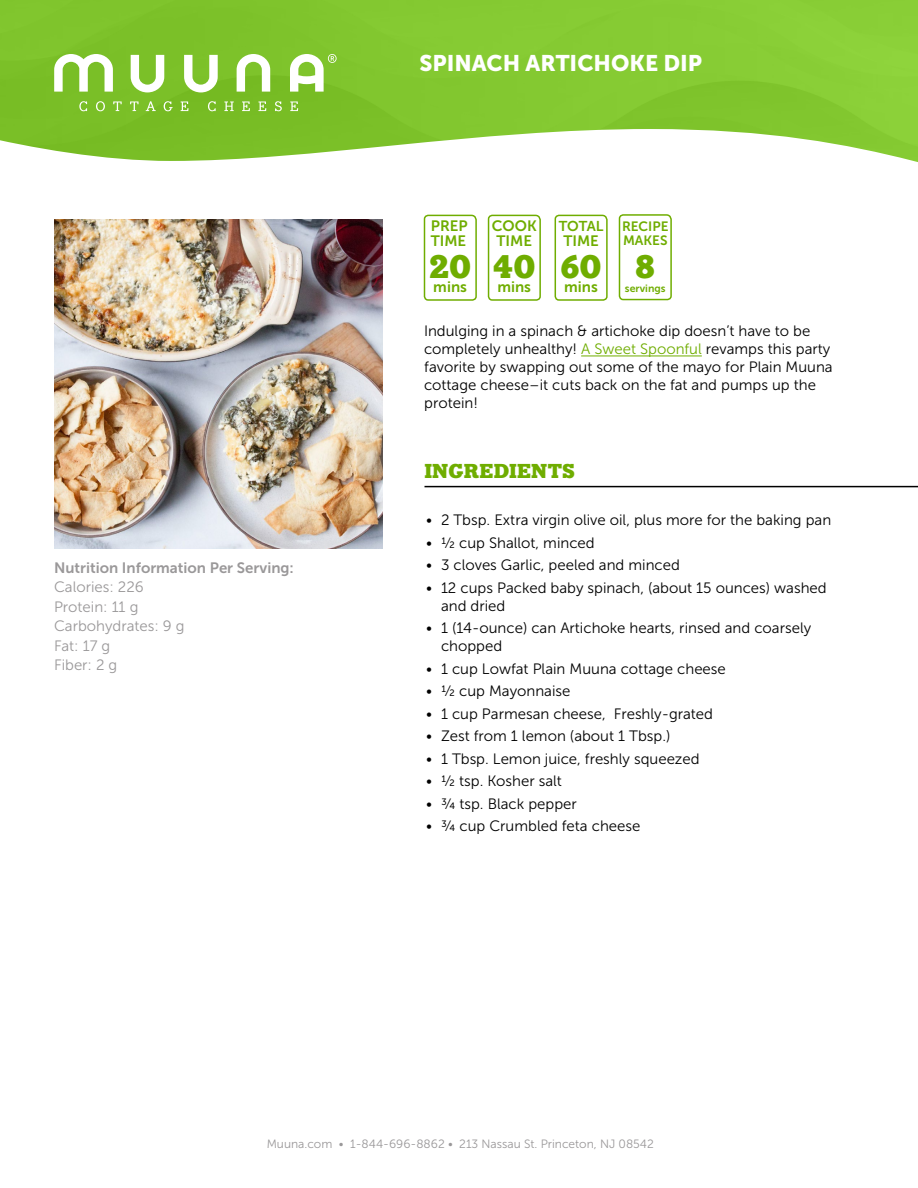
<style>
.page{position:relative;width:918px;height:1188px;background:#fff}
.page>*{position:absolute;margin:0;border:0;box-sizing:border-box;transform-origin:0 0}
.t1{font:900 31.5px "Bodoni Egyptian Pro";color:#6fad00}
.t2{font:22.5px "Museo Sans 900";color:#fff}
.t3{font:900 19.5px "Bodoni Egyptian Pro";color:#6fad00}
.t4{font:15px/18px "Museo Sans 300";color:#000}
.t5{font:15px/19.5px "Museo Sans 300";color:#9a9899}
.t6{font:15px/15px "Museo Sans 700";color:#6fad00}
.t7{font:15px "Museo Sans 700";color:#9a9899}
.t8{font:14.25px "Museo Sans 700";letter-spacing:-.005em;color:#6fad00}
.t9{font:13.5px/13.5px "Museo Sans 700";color:#6fad00}
.t10{font:12px "Museo Sans 300";color:#9a9899}
.t11{font:10.5px "Museo Sans 700";color:#6fad00}
.s1{color:#6fad00}
</style>
<div class="page">
<img style="left:0;top:0;width:918px;height:109px">
<svg style="left:0;top:109px;width:918px;height:440px"></svg>
<svg style="left:618px;top:213px;width:55px;height:88px"></svg>
<hr style="left:424px;top:486px;width:494px;height:1px;background:#000">
<hr style="left:581px;top:356px;width:121px;height:1px;background:#6fad00">
<svg style="left:423px;top:214px;width:55px;height:88px"></svg>
<svg style="left:487px;top:214px;width:55px;height:88px"></svg>
<svg style="left:554px;top:214px;width:54px;height:88px"></svg>
<svg style="left:79px;top:101px;width:8px;height:10px"></svg>
<svg style="left:96px;top:101px;width:9px;height:10px"></svg>
<svg style="left:113px;top:101px;width:9px;height:10px"></svg>
<svg style="left:130px;top:101px;width:9px;height:10px"></svg>
<svg style="left:146px;top:101px;width:10px;height:10px"></svg>
<svg style="left:164px;top:101px;width:9px;height:10px"></svg>
<svg style="left:181px;top:101px;width:8px;height:10px"></svg>
<svg style="left:208px;top:101px;width:8px;height:10px"></svg>
<svg style="left:224px;top:101px;width:10px;height:10px"></svg>
<svg style="left:242px;top:101px;width:8px;height:10px"></svg>
<svg style="left:258px;top:101px;width:8px;height:10px"></svg>
<svg style="left:275px;top:101px;width:7px;height:10px"></svg>
<svg style="left:290px;top:101px;width:8px;height:10px"></svg>
<svg style="left:131px;top:55px;width:33px;height:37px"></svg>
<svg style="left:184px;top:55px;width:34px;height:37px"></svg>
<svg style="left:54px;top:54px;width:59px;height:38px"></svg>
<svg style="left:237px;top:54px;width:33px;height:38px"></svg>
<svg style="left:290px;top:54px;width:47px;height:38px"></svg>
<img style="left:54px;top:220px;width:328px;height:328px">
<h2 class="t2" style="left:419px;top:50px;width:284px">SPINACH ARTICHOKE DIP</h2>
<p class="t6" style="left:431px;top:219px;width:38px">PREP<br>TIME</p>
<p class="t6" style="left:492px;top:219px;width:46px;text-align:center">COOK<br>TIME</p>
<p class="t8" style="left:559px;top:219px;width:46px">TOTAL</p>
<p class="t6" style="left:563px;top:234px;width:37px">TIME</p>
<h1 class="t1" style="left:429px;top:247px;width:174px">20 40 60</h1>
<p class="t6" style="left:433px;top:280px;width:35px">mins</p>
<p class="t6" style="left:497px;top:280px;width:35px">mins</p>
<p class="t6" style="left:564px;top:280px;width:35px">mins</p>
<p class="t9" style="left:622px;top:220px;width:48px">RECIPE<br>MAKES</p>
<p class="t11" style="left:625px;top:283px;width:42px">servings</p>
<h1 class="t1" style="left:635px;top:246px;width:21px">8</h1>
<p class="t4" style="left:424px;top:322px;width:410px">Indulging in a spinach &amp; artichoke dip doesn’t have to be completely unhealthy! <span class="s1">A Sweet Spoonful</span> revamps this party favorite by swapping out some of the mayo for Plain Muuna cottage cheese–it cuts back on the fat and pumps up the protein!</p>
<p class="t7" style="left:54px;top:559px;width:241px">Nutrition Information Per Serving:</p>
<p class="t5" style="left:54px;top:577px;width:132px">Calories: 226<br>Protein: 11 g<br>Carbohydrates: 9 g<br>Fat: 17 g<br>Fiber: 2 g</p>
<h3 class="t3" style="left:424px;top:459px;width:152px">INGREDIENTS</h3>
<p class="t4" style="left:426px;top:511px;width:407px">• 2 Tbsp. Extra virgin olive oil, plus more for the baking pan</p>
<p class="t4" style="left:426px;top:534px;width:170px">• ½ cup Shallot, minced</p>
<p class="t4" style="left:426px;top:556px;width:255px">• 3 cloves Garlic, peeled and minced</p>
<p class="t4" style="left:441px;top:579px;width:387px;text-indent:-15px">• 12 cups Packed baby spinach, (about 15 ounces) washed and dried</p>
<p class="t4" style="left:441px;top:619px;width:372px;text-indent:-15px">• 1 (14-ounce) can Artichoke hearts, rinsed and coarsely chopped</p>
<p class="t4" style="left:426px;top:660px;width:301px">• 1 cup Lowfat Plain Muuna cottage cheese</p>
<p class="t4" style="left:426px;top:682px;width:146px">• ½ cup Mayonnaise</p>
<p class="t4" style="left:426px;top:705px;width:289px">• 1 cup Parmesan cheese, Freshly-grated</p>
<p class="t4" style="left:426px;top:727px;width:246px">• Zest from 1 lemon (about 1 Tbsp.)</p>
<p class="t4" style="left:426px;top:750px;width:275px">• 1 Tbsp. Lemon juice, freshly squeezed</p>
<p class="t4" style="left:426px;top:772px;width:138px">• ½ tsp. Kosher salt</p>
<p class="t4" style="left:426px;top:795px;width:152px">• ¾ tsp. Black pepper</p>
<p class="t4" style="left:426px;top:817px;width:216px">• ¾ cup Crumbled feta cheese</p>
<p class="t10" style="left:267px;top:1137px;width:389px">Muuna.com • 1-844-696-8862 • 213 Nassau St. Princeton, NJ 08542</p>
</div>
